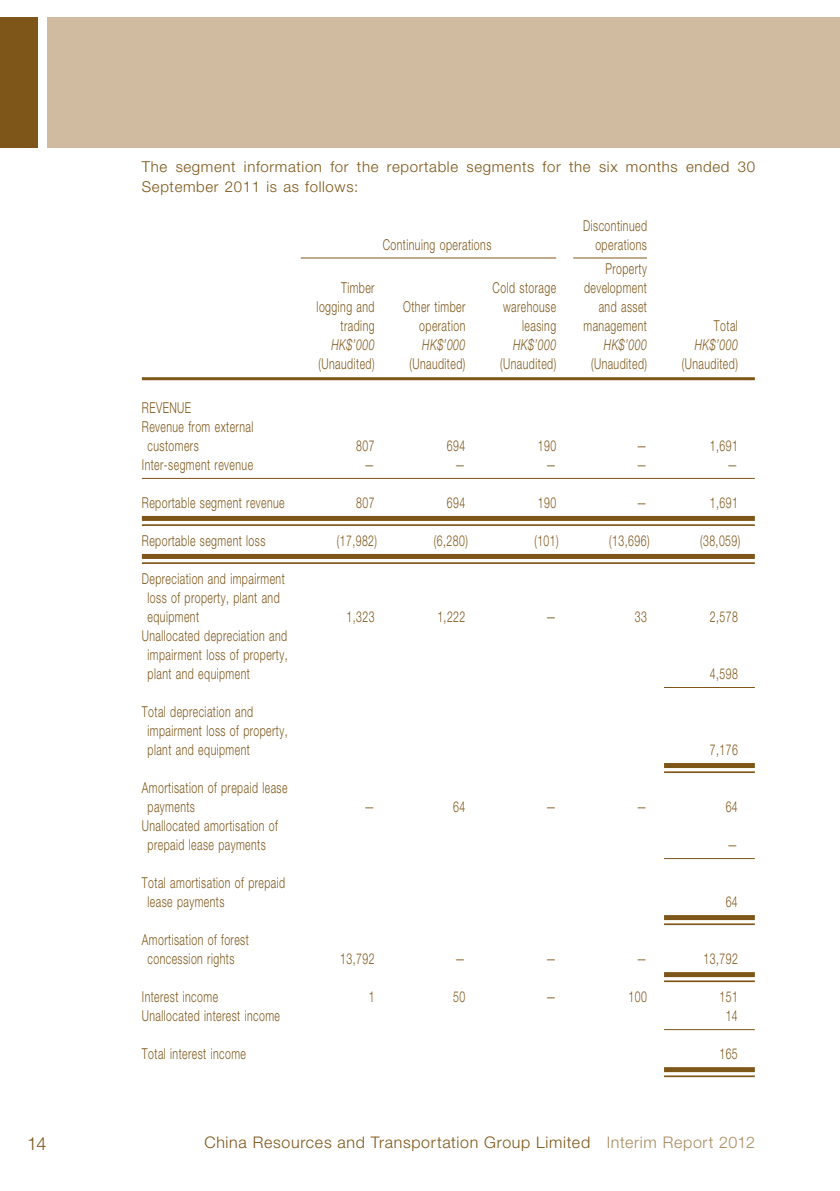
<style>
.page{position:relative;width:840px;height:1191px;background:#fff}
.page>*{position:absolute;margin:0;border:0;box-sizing:border-box;transform-origin:0 0}
.t1{font:300 18px "Helvetica Neue";color:#7f5619}
.t2{font:300 16px "Helvetica Neue";letter-spacing:.04em;color:#7f5619}
.t3{font:300 15px/19px "Helvetica Neue";letter-spacing:.04em;color:#7f5619;scale:.7 1}
.t4{font:300 15px/20px "Helvetica Neue";letter-spacing:.04em;color:#7f5619}
.t5{font:italic 300 15px "Helvetica Neue";letter-spacing:.04em;color:#7f5619;scale:.7 1}
.s1{color:#ab8a5f}
</style>
<div class="page">
<div style="left:0;top:17px;width:37px;height:130px;background:#7f5619"></div>
<div style="left:47px;top:17px;width:792px;height:130px;background:#d0bba1"></div>
<hr style="left:300px;top:257px;width:256px;height:1px;background:#7f5619">
<hr style="left:573px;top:257px;width:73px;height:1px;background:#7f5619">
<hr style="left:142px;top:377px;width:612px;height:3px;background:#7f5619">
<hr style="left:142px;top:478px;width:612px;height:1px;background:#7f5619">
<div style="left:142px;top:516px;width:612px;height:5px;background:#7f5619"></div>
<hr style="left:142px;top:524px;width:612px;height:2px;background:#7f5619">
<div style="left:142px;top:554px;width:612px;height:5px;background:#7f5619"></div>
<hr style="left:142px;top:562px;width:612px;height:2px;background:#7f5619">
<hr style="left:663px;top:687px;width:91px;height:1px;background:#7f5619">
<div style="left:663px;top:763px;width:91px;height:5px;background:#7f5619"></div>
<hr style="left:663px;top:771px;width:91px;height:2px;background:#7f5619">
<hr style="left:663px;top:858px;width:91px;height:1px;background:#7f5619">
<div style="left:663px;top:915px;width:91px;height:5px;background:#7f5619"></div>
<hr style="left:663px;top:923px;width:91px;height:2px;background:#7f5619">
<div style="left:663px;top:972px;width:91px;height:5px;background:#7f5619"></div>
<hr style="left:663px;top:980px;width:91px;height:2px;background:#7f5619">
<hr style="left:663px;top:1029px;width:91px;height:1px;background:#7f5619">
<div style="left:663px;top:1067px;width:91px;height:5px;background:#7f5619"></div>
<hr style="left:663px;top:1075px;width:91px;height:2px;background:#7f5619">
<p class="t4" style="left:142px;top:156px;width:614px">The segment information for the reportable segments for the six months ended 30<br>September 2011 is as follows:</p>
<p class="t3" style="left:382px;top:234px;width:157px">Continuing operations</p>
<p class="t3" style="left:583px;top:215px;width:93px;text-align:right">Discontinued operations</p>
<p class="t3" style="left:605px;top:259px;width:61px">Property</p>
<p class="t3" style="left:341px;top:278px;width:49px">Timber</p>
<p class="t3" style="left:492px;top:278px;width:92px">Cold storage</p>
<p class="t3" style="left:583px;top:278px;width:91px">development</p>
<p class="t3" style="left:316px;top:297px;width:84px">logging and</p>
<p class="t3" style="left:403px;top:297px;width:90px">Other timber</p>
<p class="t3" style="left:502px;top:297px;width:77px">warehouse</p>
<p class="t3" style="left:598px;top:297px;width:70px">and asset</p>
<p class="t3" style="left:340px;top:316px;width:50px">trading</p>
<p class="t3" style="left:419px;top:316px;width:67px">operation</p>
<p class="t3" style="left:522px;top:316px;width:50px">leasing</p>
<p class="t3" style="left:583px;top:316px;width:92px">management</p>
<p class="t3" style="left:713px;top:316px;width:36px">Total</p>
<p class="t5" style="left:331px;top:336px;width:63px">HK$’000</p>
<p class="t5" style="left:422px;top:336px;width:63px">HK$’000</p>
<p class="t5" style="left:512px;top:336px;width:63px">HK$’000</p>
<p class="t5" style="left:603px;top:336px;width:63px">HK$’000</p>
<p class="t5" style="left:694px;top:336px;width:63px">HK$’000</p>
<p class="t3" style="left:318px;top:354px;width:81px">(Unaudited)</p>
<p class="t3" style="left:409px;top:354px;width:81px">(Unaudited)</p>
<p class="t3" style="left:500px;top:354px;width:81px">(Unaudited)</p>
<p class="t3" style="left:590px;top:354px;width:81px">(Unaudited)</p>
<p class="t3" style="left:681px;top:354px;width:81px">(Unaudited)</p>
<p class="t3" style="left:142px;top:398px;width:72px">REVENUE</p>
<p class="t3" style="left:142px;top:417px;width:161px">Revenue from external</p>
<p class="t3" style="left:147px;top:436px;width:75px">customers</p>
<p class="t3" style="left:356px;top:436px;width:28px">807</p>
<p class="t3" style="left:446px;top:436px;width:28px">694</p>
<p class="t3" style="left:537px;top:436px;width:28px">190</p>
<p class="t3" style="left:636px;top:436px;width:17px">—</p>
<p class="t3" style="left:709px;top:436px;width:42px">1,691</p>
<p class="t3" style="left:142px;top:455px;width:160px">Inter-segment revenue</p>
<p class="t3" style="left:364px;top:455px;width:17px">—</p>
<p class="t3" style="left:454px;top:455px;width:17px">—</p>
<p class="t3" style="left:545px;top:455px;width:17px">—</p>
<p class="t3" style="left:636px;top:455px;width:17px">—</p>
<p class="t3" style="left:727px;top:455px;width:17px">—</p>
<p class="t3" style="left:142px;top:493px;width:205px">Reportable segment revenue</p>
<p class="t3" style="left:356px;top:493px;width:28px">807</p>
<p class="t3" style="left:446px;top:493px;width:28px">694</p>
<p class="t3" style="left:537px;top:493px;width:28px">190</p>
<p class="t3" style="left:636px;top:493px;width:17px">—</p>
<p class="t3" style="left:709px;top:493px;width:42px">1,691</p>
<p class="t3" style="left:142px;top:531px;width:178px">Reportable segment loss</p>
<p class="t3" style="left:336px;top:531px;width:59px">(17,982)</p>
<p class="t3" style="left:433px;top:531px;width:50px">(6,280)</p>
<p class="t3" style="left:534px;top:531px;width:36px">(101)</p>
<p class="t3" style="left:609px;top:531px;width:59px">(13,696)</p>
<p class="t3" style="left:699px;top:531px;width:59px">(38,059)</p>
<p class="t3" style="left:147px;top:569px;width:197px;text-indent:-6px">Depreciation and impairment loss of property, plant and equipment</p>
<p class="t3" style="left:346px;top:607px;width:42px">1,323</p>
<p class="t3" style="left:437px;top:607px;width:42px">1,222</p>
<p class="t3" style="left:545px;top:607px;width:17px">—</p>
<p class="t3" style="left:634px;top:607px;width:19px">33</p>
<p class="t3" style="left:709px;top:607px;width:42px">2,578</p>
<p class="t3" style="left:147px;top:626px;width:202px;text-align:justify;text-indent:-6px">Unallocated depreciation and impairment loss of property, plant and equipment</p>
<p class="t3" style="left:147px;top:702px;width:202px;text-indent:-6px">Total depreciation and impairment loss of property, plant and equipment</p>
<p class="t3" style="left:147px;top:778px;width:201px;text-indent:-6px">Amortisation of prepaid lease payments</p>
<p class="t3" style="left:142px;top:816px;width:196px;text-align:center">Unallocated amortisation of prepaid lease payments</p>
<p class="t3" style="left:147px;top:873px;width:198px;text-indent:-6px">Total amortisation of prepaid lease payments</p>
<p class="t3" style="left:142px;top:930px;width:154px;text-align:center">Amortisation of forest concession rights</p>
<p class="t3" style="left:709px;top:664px;width:42px">4,598</p>
<p class="t3" style="left:709px;top:740px;width:42px">7,176</p>
<p class="t3" style="left:364px;top:797px;width:17px">—</p>
<p class="t3" style="left:453px;top:797px;width:19px">64</p>
<p class="t3" style="left:545px;top:797px;width:17px">—</p>
<p class="t3" style="left:636px;top:797px;width:17px">—</p>
<p class="t3" style="left:725px;top:797px;width:19px">64</p>
<p class="t3" style="left:727px;top:835px;width:17px">—</p>
<p class="t3" style="left:725px;top:892px;width:19px">64</p>
<p class="t3" style="left:340px;top:949px;width:51px">13,792</p>
<p class="t3" style="left:454px;top:949px;width:17px">—</p>
<p class="t3" style="left:545px;top:949px;width:17px">—</p>
<p class="t3" style="left:636px;top:949px;width:17px">—</p>
<p class="t3" style="left:703px;top:949px;width:51px">13,792</p>
<p class="t3" style="left:142px;top:987px;width:110px">Interest income</p>
<p class="t3" style="left:368px;top:987px;width:10px">1</p>
<p class="t3" style="left:453px;top:987px;width:19px">50</p>
<p class="t3" style="left:545px;top:987px;width:17px">—</p>
<p class="t3" style="left:628px;top:987px;width:28px">100</p>
<p class="t3" style="left:719px;top:987px;width:28px">151</p>
<p class="t3" style="left:142px;top:1006px;width:199px">Unallocated interest income</p>
<p class="t3" style="left:725px;top:1006px;width:19px">14</p>
<p class="t3" style="left:142px;top:1044px;width:150px">Total interest income</p>
<p class="t3" style="left:719px;top:1044px;width:28px">165</p>
<p class="t1" style="left:27px;top:1132px;width:21px">14</p>
<p class="t2" style="left:204px;top:1132px;width:551px">China Resources and Transportation Group Limited <span class="s1">Interim Report 2012</span></p>
</div>
